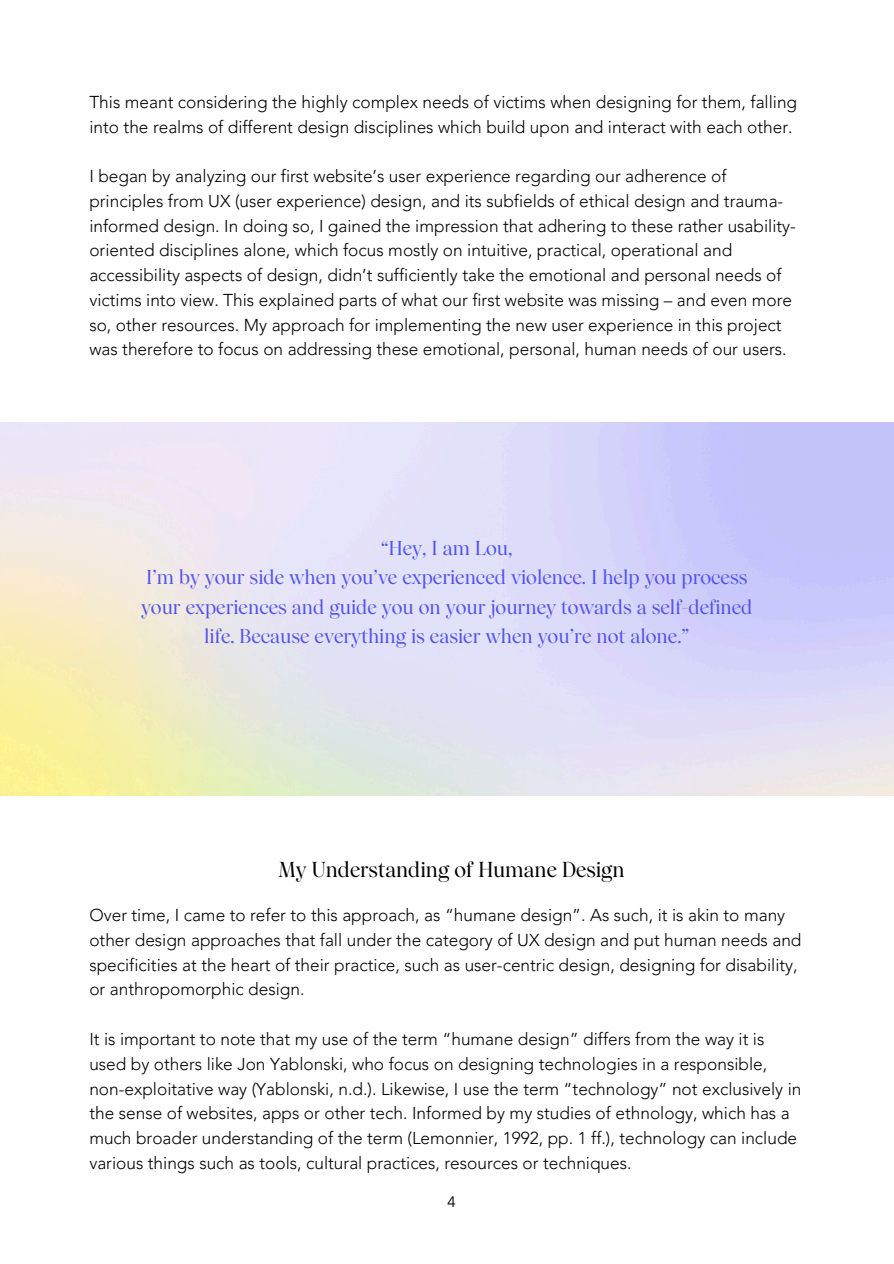
<style>
.page{position:relative;width:894px;height:1264px;background:#fff}
.page>*{position:absolute;margin:0;border:0;box-sizing:border-box;transform-origin:0 0}
.t1{font:500 21px "Wulkan Display";color:#000}
.t2{font:500 19.5px/29.2px "Wulkan Display";color:#5353e9;text-align:center}
.t3{font:300 17.25px/24.8px "Avenir LT Pro";color:#000}
.t4{font:15px "Avenir Next LT Pro";color:#000}
</style>
<div class="page">
<h1 class="t3" style="left:89px;top:91px;width:709px">This meant considering the highly complex needs of victims when designing for them, falling into the realms of different design disciplines which build upon and interact with each other.</h1>
<p class="t3" style="left:89px;top:165px;width:708px">I began by analyzing our first website’s user experience regarding our adherence of principles from UX (user experience) design, and its subfields of ethical design and trauma&shy;informed design. In doing so, I gained the impression that adhering to these rather usability&shy;oriented disciplines alone, which focus mostly on intuitive, practical, operational and accessibility aspects of design, didn’t sufficiently take the emotional and personal needs of victims into view. This explained parts of what our first website was missing – and even more so, other resources. My approach for implementing the new user experience in this project was therefore to focus on addressing these emotional, personal, human needs of our users.</p>
<p class="t2" style="left:141px;top:533px;width:612px">“Hey, I am Lou,<br>I’m by your side when you’ve experienced violence. I help you process your experiences and guide you on your journey towards a self-defined life. Because everything is easier when you’re not alone.”</p>
<p class="t1" style="left:278px;top:857px;width:347px">My Understanding of Humane Design</p>
<p class="t3" style="left:89px;top:904px;width:713px">Over time, I came to refer to this approach, as “humane design”. As such, it is akin to many other design approaches that fall under the category of UX design and put human needs and specificities at the heart of their practice, such as user-centric design, designing for disability, or anthropomorphic design.</p>
<h1 class="t3" style="left:89px;top:1028px;width:713px">It is important to note that my use of the term “humane design” differs from the way it is used by others like Jon Yablonski, who focus on designing technologies in a responsible, non-exploitative way (Yablonski, n.d.). Likewise, I use the term “technology” not exclusively in the sense of websites, apps or other tech. Informed by my studies of ethnology, which has a much broader understanding of the term (Lemonnier, 1992, pp. 1 ff.), technology can include various things such as tools, cultural practices, resources or techniques.</h1>
<p class="t4" style="left:447px;top:1195px;width:10px">4</p>
</div>
